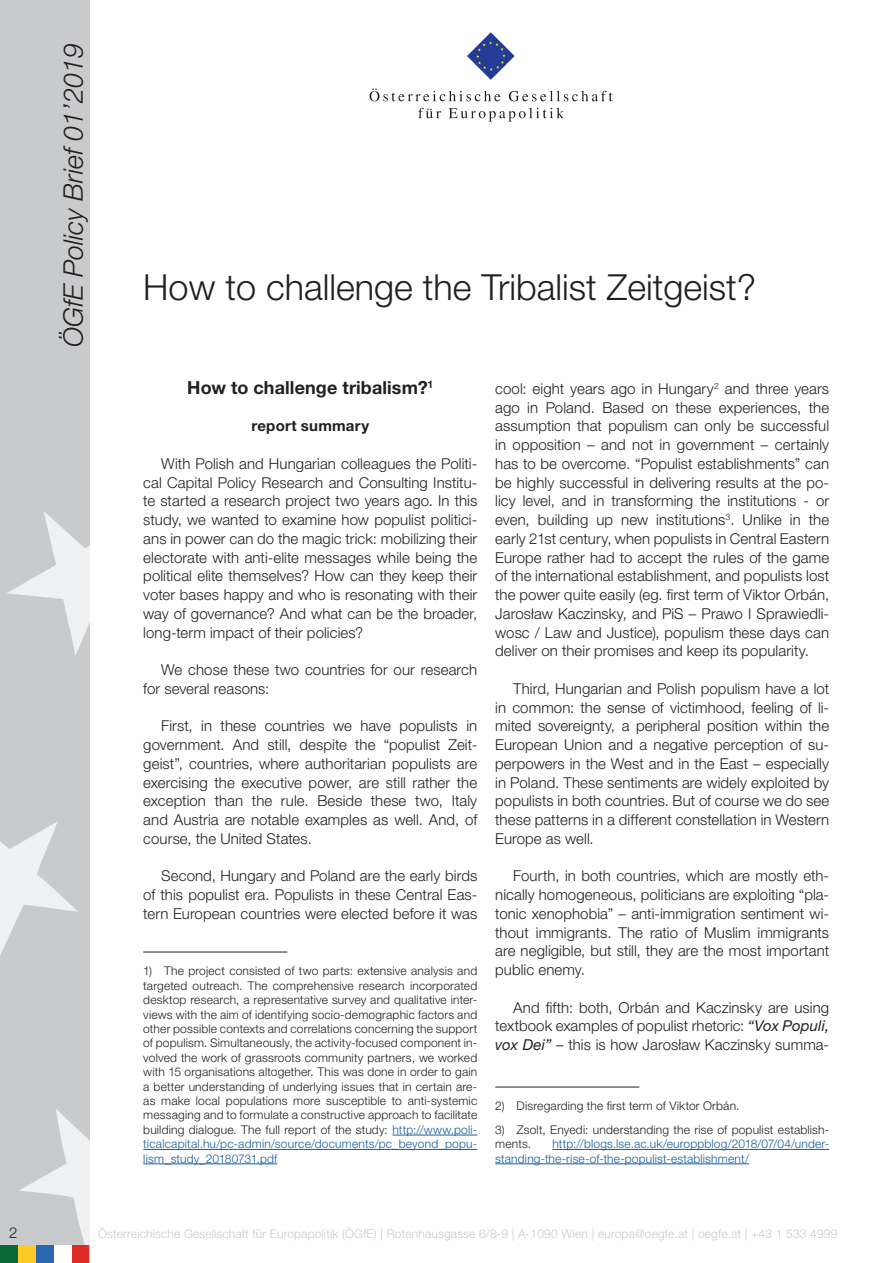
<style>
.page{position:relative;width:893px;height:1263px;background:#fff}
.page>*{position:absolute;margin:0;border:0;box-sizing:border-box;transform-origin:0 0}
.t1{font:300 36px "Helvetica Neue LT Std";color:#231f20}
.t2{font:italic 300 27px "Helvetica Neue LT Std";color:#231f20}
.Zwischenüberschrift{font:700 18px "Helvetica Neue LT Std";letter-spacing:.005em;color:#231f20}
.Standard_Paragraph{font:300 15px/18.8px "Helvetica Neue LT Std";letter-spacing:.005em;color:#231f20;text-align:justify}
.Zwischenüberschrift-2{font:700 15px "Helvetica Neue LT Std";letter-spacing:.015em;color:#231f20}
.Footnotes{font:300 12px/14.4px "Helvetica Neue LT Std";letter-spacing:.015em;color:#231f20;text-align:justify}
.t3{font:300 12px "Helvetica Neue LT Std";letter-spacing:.015em;color:#c9cacc}
.Footnotes-2{font:300 12px/14.4px "Helvetica Neue LT Std";letter-spacing:.015em;color:#175d9e}
.s1{color:#175d9e}
.s2{font-weight:400;font-style:italic}
</style>
<div class="page">
<div style="left:0;top:0;width:89px;height:1263px;background:#c9cacc"></div>
<svg style="left:19px;top:1109px;width:70px;height:136px"></svg>
<svg style="left:0;top:822px;width:78px;height:134px"></svg>
<svg style="left:7px;top:511px;width:82px;height:144px"></svg>
<div style="left:18px;top:1245px;width:18px;height:18px;background:#fecb26"></div>
<div style="left:36px;top:1245px;width:18px;height:18px;background:#2b68b3"></div>
<div style="left:71px;top:1245px;width:18px;height:18px;background:#de2b26"></div>
<div style="left:0;top:1245px;width:18px;height:18px;background:#0b6936"></div>
<div style="left:54px;top:1245px;width:17px;height:18px;background:#fff"></div>
<svg style="left:467px;top:32px;width:48px;height:48px"></svg>
<svg style="left:370px;top:88px;width:130px;height:13px"></svg>
<svg style="left:509px;top:91px;width:104px;height:10px"></svg>
<svg style="left:418px;top:108px;width:23px;height:10px"></svg>
<svg style="left:449px;top:108px;width:115px;height:14px"></svg>
<hr style="left:143px;top:952px;width:144px;height:1px;background:#231f20">
<hr style="left:392px;top:1135px;width:85px;height:1px;background:#175d9e">
<hr style="left:143px;top:1149px;width:334px;height:1px;background:#175d9e">
<hr style="left:143px;top:1163px;width:134px;height:1px;background:#175d9e">
<hr style="left:495px;top:1087px;width:144px;height:1px;background:#231f20">
<hr style="left:552px;top:1149px;width:277px;height:1px;background:#175d9e">
<hr style="left:495px;top:1163px;width:254px;height:1px;background:#175d9e">
<h2 class="t2" style="left:57px;top:347px;width:305px;rotate:-90deg">ÖGfE Policy Brief 01’2019</h2>
<p class="t1" style="left:143px;top:265px;width:614px">How to challenge the Tribalist Zeitgeist?</p>
<p class="Zwischenüberschrift" style="left:187px;top:376px;width:247px">How to challenge tribalism?<sup>1</sup></p>
<p class="Zwischenüberschrift-2" style="left:251px;top:417px;width:119px">report summary</p>
<p class="Standard_Paragraph" style="left:143px;top:454px;width:335px;text-indent:18px">With Polish and Hungarian colleagues the Politi&shy;cal Capital Policy Research and Consulting Institu&shy;te started a research project two years ago. In this study, we wanted to examine how populist politici&shy;ans in power can do the magic trick: mobilizing their electorate with anti-elite messages while being the political elite themselves? How can they keep their voter bases happy and who is resonating with their way of governance? And what can be the broader, long-term impact of their policies?</p>
<p class="Standard_Paragraph" style="left:143px;top:660px;width:335px;text-indent:18px">We chose these two countries for our research for several reasons:</p>
<p class="Standard_Paragraph" style="left:143px;top:716px;width:335px;text-indent:18px">First, in these countries we have populists in government. And still, despite the “populist Zeit&shy;geist”, countries, where authoritarian populists are exercising the executive power, are still rather the exception than the rule. Beside these two, Italy and Austria are notable examples as well. And, of course, the United States.</p>
<p class="Standard_Paragraph" style="left:143px;top:866px;width:335px;text-indent:18px">Second, Hungary and Poland are the early birds of this populist era. Populists in these Central Eas&shy;tern European countries were elected before it was</p>
<p class="Footnotes" style="left:143px;top:964px;width:335px">1) The project consisted of two parts: extensive analysis and targeted outreach. The comprehensive research incorporated desktop research, a representative survey and qualitative inter&shy;views with the aim of identifying socio-demographic factors and other possible contexts and correlations concerning the support of populism. Simultaneously, the activity-focused component in&shy;volved the work of grassroots community partners, we worked with 15 organisations altogether. This was done in order to gain a better understanding of underlying issues that in certain are&shy;as make local populations more susceptible to anti-systemic messaging and to formulate a constructive approach to facilitate building dialogue. The full report of the study: <span class="s1">http://www.poli&shy;ticalcapital.hu/pc-admin/source/documents/pc_beyond_popu&shy;lism_study_20180731.pdf</span></p>
<p class="Standard_Paragraph" style="left:495px;top:379px;width:335px">cool: eight years ago in Hungary<sup>2</sup> and three years ago in Poland. Based on these experiences, the assumption that populism can only be successful in opposition – and not in government – certainly has to be overcome. “Populist establishments” can be highly successful in delivering results at the po&shy;licy level, and in transforming the institutions - or even, building up new institutions<sup>3</sup>. Unlike in the early 21st century, when populists in Central Eastern Europe rather had to accept the rules of the game of the international establishment, and populists lost the power quite easily (eg. first term of Viktor Orbán, Jarosław Kaczinsky, and PiS – Prawo I Sprawiedli&shy;wosc / Law and Justice), populism these days can deliver on their promises and keep its popularity.</p>
<p class="Standard_Paragraph" style="left:495px;top:679px;width:335px;text-indent:18px">Third, Hungarian and Polish populism have a lot in common: the sense of victimhood, feeling of li&shy;mited sovereignty, a peripheral position within the European Union and a negative perception of su&shy;perpowers in the West and in the East – especially in Poland. These sentiments are widely exploited by populists in both countries. But of course we do see these patterns in a different constellation in Western Europe as well.</p>
<p class="Standard_Paragraph" style="left:495px;top:866px;width:335px;text-indent:18px">Fourth, in both countries, which are mostly eth&shy;nically homogeneous, politicians are exploiting “pla&shy;tonic xenophobia” – anti-immigration sentiment wi&shy;thout immigrants. The ratio of Muslim immigrants are negligible, but still, they are the most important public enemy.</p>
<p class="Standard_Paragraph" style="left:495px;top:997px;width:335px;text-indent:18px">And fifth: both, Orbán and Kaczinsky are using textbook examples of populist rhetoric: <span class="s2">“Vox Populi, vox Dei”</span> – this is how Jarosław Kaczinsky summa-</p>
<p class="Footnotes" style="left:495px;top:1099px;width:246px">2) Disregarding the first term of Viktor Orbán.</p>
<p class="Footnotes" style="left:495px;top:1122px;width:335px">3) Zsolt, Enyedi: understanding the rise of populist establish&shy;ments.</p>
<p class="Footnotes-2" style="left:495px;top:1136px;width:335px;text-indent:57px">http://blogs.lse.ac.uk/europpblog/2018/07/04/under&shy;standing-the-rise-of-the-populist-establishment/</p>
<p class="Standard_Paragraph" style="left:9px;top:1222px;width:10px">2</p>
<p class="t3" style="left:98px;top:1226px;width:741px">Österreichische Gesellschaft für Europapolitik (ÖGfE) | Rotenhausgasse 6/8-9 | A-1090 Wien | europa@oegfe.at | oegfe.at | +43 1 533 4999</p>
</div>
